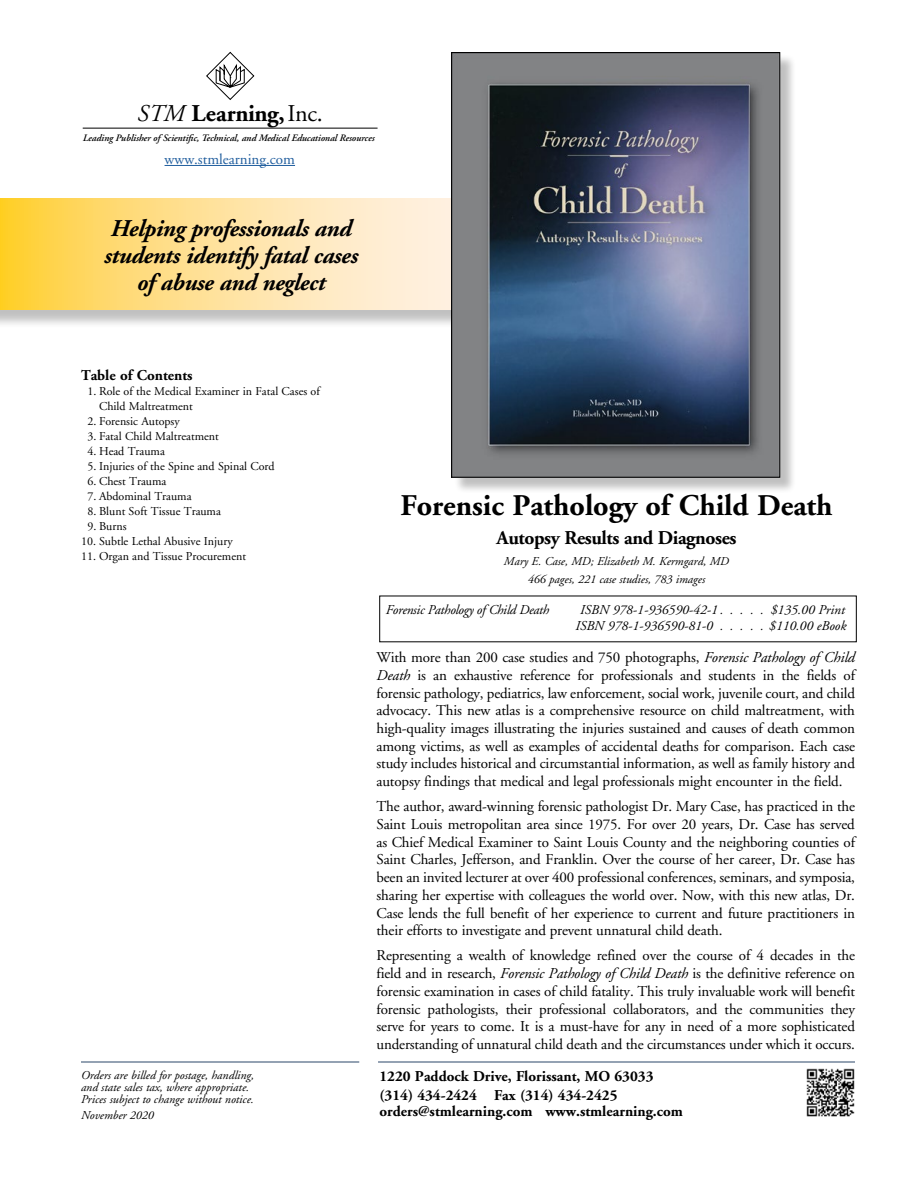
<style>
.page{position:relative;width:918px;height:1188px;background:#fff}
.page>*{position:absolute;margin:0;border:0;box-sizing:border-box;transform-origin:0 0}
.t1{font:700 30px "Adobe Garamond";color:#000}
.t2{font:italic 700 24px/27px "Adobe Garamond";letter-spacing:-.02em;color:#000;text-align:center}
.t3{font:700 24px "Adobe Garamond";letter-spacing:-.01em;color:#000}
.t4{font:700 19.5px "Adobe Garamond";letter-spacing:-.02em;color:#000}
.t5{font:15px/17.7px "Adobe Garamond";letter-spacing:-.01em;color:#000;text-align:justify}
.t6{font:700 15px/19px "Adobe Garamond";color:#000}
.t7{font:15px "Adobe Garamond";color:#215e9e}
.t8{font:italic 13.5px/16.5px "Adobe Garamond";color:#000;text-align:right}
.t9{font:italic 13.5px "Adobe Garamond";letter-spacing:-.02em;color:#000}
.t10{font:12px/15px "Adobe Garamond";color:#000}
.t11{font:italic 12px/12px "Adobe Garamond";color:#000;text-align:center}
.t12{font:italic 600 9.9px "Adobe Garamond";letter-spacing:-.005em;color:#000}
.s1{font-weight:400;font-style:italic}
.s2{font-weight:400}
.s3{font-style:italic}
</style>
<div class="page">
<hr style="left:83px;top:128px;width:295px;height:1px;background:#000">
<svg style="left:206px;top:52px;width:48px;height:48px"></svg>
<hr style="left:165px;top:165px;width:130px;height:1px;background:#215e9e">
<div style="left:0;top:201px;width:486px;height:128px;background:#000;opacity:.25"></div>
<svg style="left:0;top:199px;width:452px;height:111px;background:#ffe197"></svg>
<div style="left:453px;top:54px;width:343px;height:440px;background:#000;opacity:.25"></div>
<img style="left:454px;top:55px;width:324px;height:420px">
<img style="left:806px;top:1068px;width:49px;height:49px">
<hr style="left:81px;top:1062px;width:278px;height:1px;background:#2a4669">
<hr style="left:378px;top:1062px;width:477px;height:1px;background:#2a4669">
<h2 class="t3" style="left:137px;top:100px;width:187px"><span class="s1">STM</span> Learning, <span class="s2">Inc.</span></h2>
<p class="t7" style="left:165px;top:151px;width:132px">www.stmlearning.com</p>
<p class="t12" style="left:82px;top:133px;width:293px">Leading Publisher of Scientific, Technical, and Medical Educational Resources</p>
<h2 class="t2" style="left:103px;top:216px;width:255px">Helping professionals and students identify fatal cases of abuse and neglect</h2>
<p class="t6" style="left:81px;top:366px;width:113px">Table of Contents</p>
<p class="t10" style="left:99px;top:384px;width:222px;text-indent:-11px">1. Role of the Medical Examiner in Fatal Cases of<br>Child Maltreatment</p>
<p class="t10" style="left:88px;top:414px;width:94px">2. Forensic Autopsy</p>
<p class="t10" style="left:88px;top:429px;width:133px">3. Fatal Child Maltreatment</p>
<p class="t10" style="left:88px;top:444px;width:79px">4. Head Trauma</p>
<p class="t10" style="left:88px;top:459px;width:189px">5. Injuries of the Spine and Spinal Cord</p>
<p class="t10" style="left:88px;top:474px;width:80px">6. Chest Trauma</p>
<p class="t10" style="left:88px;top:489px;width:105px">7. Abdominal Trauma</p>
<p class="t10" style="left:88px;top:504px;width:135px">8. Blunt Soft Tissue Trauma</p>
<p class="t10" style="left:88px;top:519px;width:40px">9. Burns</p>
<p class="t10" style="left:81px;top:534px;width:153px">10. Subtle Lethal Abusive Injury</p>
<p class="t10" style="left:81px;top:549px;width:167px">11. Organ and Tissue Procurement</p>
<p class="t11" style="left:81px;top:1069px;width:175px;text-align:left">Orders are billed for postage, handling, and state sales tax, where appropriate.<br>Prices subject to change without notice.</p>
<p class="t11" style="left:81px;top:1110px;width:74px">November 2020</p>
<h1 class="t1" style="left:400px;top:489px;width:434px">Forensic Pathology of Child Death</h1>
<h3 class="t4" style="left:497px;top:527px;width:241px">Autopsy Results and Diagnoses</h3>
<p class="t11" style="left:504px;top:552px;width:227px;line-height:18px">Mary E. Case, MD; Elizabeth M. Kermgard, MD<br>466 pages, 221 case studies, 783 images</p>
<p class="t8" style="left:575px;top:602px;width:272px">$135.00 Print<br>ISBN 978-1-936590-81-0 . . . . . $110.00 eBook</p>
<p class="t9" style="left:386px;top:602px;width:165px">Forensic Pathology of Child Death</p>
<p class="t8" style="left:580px;top:602px;width:142px">ISBN 978-1-936590-42-1......</p>
<p class="t5" style="left:377px;top:649px;width:480px">With more than 200 case studies and 750 photographs, <span class="s3">Forensic Pathology of Child Death</span> is an exhaustive reference for professionals and students in the fields of forensic pathology, pediatrics, law enforcement, social work, juvenile court, and child advocacy. This new atlas is a comprehensive resource on child maltreatment, with high-quality images illustrating the injuries sustained and causes of death common among victims, as well as examples of accidental deaths for comparison. Each case study includes historical and circumstantial information, as well as family history and autopsy findings that medical and legal professionals might encounter in the field.</p>
<p class="t5" style="left:377px;top:798px;width:480px">The author, award-winning forensic pathologist Dr. Mary Case, has practiced in the Saint Louis metropolitan area since 1975. For over 20 years, Dr. Case has served as Chief Medical Examiner to Saint Louis County and the neighboring counties of Saint Charles, Jefferson, and Franklin. Over the course of her career, Dr. Case has been an invited lecturer at over 400 professional conferences, seminars, and symposia, sharing her expertise with colleagues the world over. Now, with this new atlas, Dr.<br>Case lends the full benefit of her experience to current and future practitioners in their efforts to investigate and prevent unnatural child death.</p>
<p class="t5" style="left:377px;top:947px;width:480px">Representing a wealth of knowledge refined over the course of 4 decades in the field and in research, <span class="s3">Forensic Pathology of Child Death</span> is the definitive reference on forensic examination in cases of child fatality. This truly invaluable work will benefit forensic pathologists, their professional collaborators, and the communities they serve for years to come. It is a must-have for any in need of a more sophisticated understanding of unnatural child death and the circumstances under which it occurs.</p>
<p class="t6" style="left:380px;top:1067px;width:275px">1220 Paddock Drive, Florissant, MO 63033 (314) 434-2424 Fax (314) 434-2425</p>
<p class="t6" style="left:380px;top:1102px;width:305px">orders@stmlearning.com www.stmlearning.com</p>
</div>
